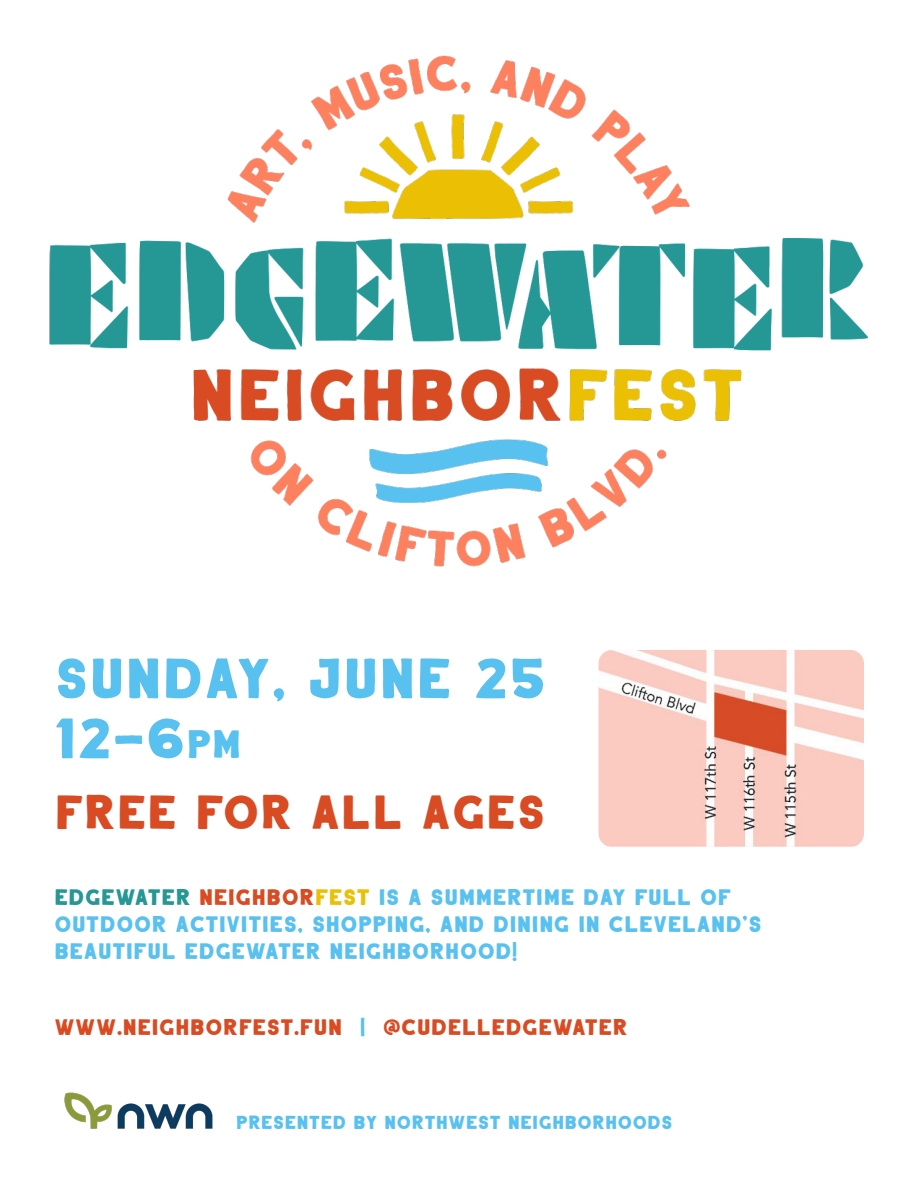
<style>
.page{position:relative;width:918px;height:1188px;background:#fff}
.page>*{position:absolute;margin:0;border:0;box-sizing:border-box;transform-origin:0 0}
.t1{font:57px/60px "Anthology";color:#59c1ef}
.t2{font:48px "Anthology";color:#d84b23}
.t3{font:22.5px/27px "Anthology";color:#59c1ef}
.t4{font:22.5px "Anthology";color:#d84b23}
.t5{font:18.9px "Anthology";color:#59c1ef}
.s1{font-size:39.9px}
.s2{color:#259794}
.s3{color:#d84b23}
.s4{color:#eabf04}
.s5{color:#59c1ef}
</style>
<div class="page">
<img style="left:49px;top:55px;width:819px;height:512px">
<img style="left:599px;top:650px;width:265px;height:197px">
<img style="left:64px;top:1092px;width:149px;height:37px">
<p class="t1" style="left:54px;top:644px;width:494px">SUNDAY, JUNE 25<br>12-6<span class="s1">pm</span></p>
<p class="t2" style="left:54px;top:776px;width:493px">FREE FOR ALL AGES</p>
<p class="t3" style="left:54px;top:882px;width:709px"><span class="s2">EDGEWATER</span> <span class="s3">NEIGHBOR</span><span class="s4">FEST</span> IS A SUMMERTIME DAY FULL OF<br>OUTDOOR ACTIVITIES, SHOPPING, AND DINING IN CLEVELAND’S<br>BEAUTIFUL EDGEWATER NEIGHBORHOOD!</p>
<p class="t4" style="left:54px;top:1010px;width:575px">WWW.NEIGHBORFEST.FUN <span class="s5">|</span> @CUDELLEDGEWATER</p>
<p class="t5" style="left:236px;top:1107px;width:438px">PRESENTED BY NORTHWEST NEIGHBORHOODS</p>
</div>
